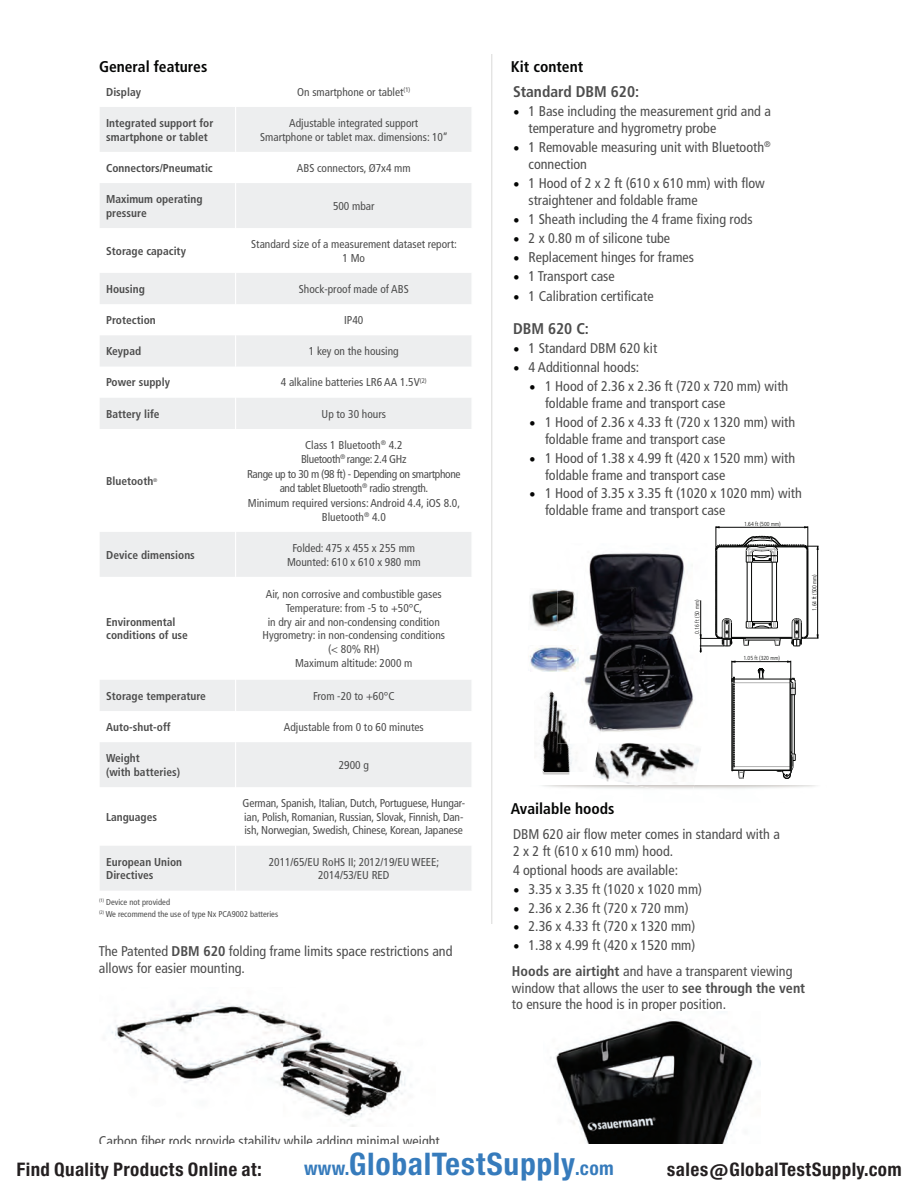
<style>
.page{position:relative;width:918px;height:1188px;background:#fff}
.page>*{position:absolute;margin:0;border:0;box-sizing:border-box;transform-origin:0 0}
.t1{font:29.7px "Europa Gro Nr 2 SBOP Bol Con";letter-spacing:.02em;color:#367bbc}
.t2{font:17.85px "Europa Gro Nr 2 SBOP Bol Con";letter-spacing:.02em;color:#231f20}
.t3{font:700 condensed 15.45px "Frutiger LT Std";color:#040504}
.t4{font:700 condensed 15.45px "Frutiger LT Std";color:#4d4d4d}
.t5{font:condensed 14.1px/17px "Frutiger LT Std";color:#4d4d4d}
.t6{font:condensed 11.4px/13.6px "Frutiger LT Std";color:#4d4d4d;text-align:center}
.t7{font:700 condensed 11.4px/13.6px "Frutiger LT Std";color:#4d4d4d}
.t8{font:condensed 11.4px/13.6px "Frutiger LT Std";letter-spacing:-.03em;color:#4d4d4d;text-align:center}
.t9{font:condensed 8.4px/12.1px "Frutiger LT Std";color:#4d4d4d}
.t10{font:300 condensed 5.85px "Frutiger LT Std";color:#040504}
.s1{font-weight:700}
.s2{font-family:"Minion Pro";font-stretch:normal;font-size:16.95px;color:#040504}
.s3{font-size:18.3px}
</style>
<div class="page">
<svg style="left:100px;top:107px;width:371px;height:784px"></svg>
<hr style="left:235px;top:107px;width:1px;height:45px;background:#fff">
<hr style="left:235px;top:152px;width:1px;height:31px;background:#fff">
<hr style="left:235px;top:183px;width:1px;height:45px;background:#fff">
<hr style="left:235px;top:228px;width:1px;height:45px;background:#fff">
<hr style="left:235px;top:273px;width:1px;height:31px;background:#fff">
<hr style="left:235px;top:304px;width:1px;height:31px;background:#fff">
<hr style="left:235px;top:335px;width:1px;height:32px;background:#fff">
<hr style="left:235px;top:367px;width:1px;height:31px;background:#fff">
<hr style="left:235px;top:398px;width:1px;height:31px;background:#fff">
<hr style="left:235px;top:429px;width:1px;height:103px;background:#fff">
<hr style="left:235px;top:532px;width:1px;height:45px;background:#fff">
<hr style="left:235px;top:577px;width:1px;height:103px;background:#fff">
<hr style="left:235px;top:680px;width:1px;height:31px;background:#fff">
<hr style="left:235px;top:711px;width:1px;height:31px;background:#fff">
<hr style="left:235px;top:742px;width:1px;height:45px;background:#fff">
<hr style="left:235px;top:787px;width:1px;height:59px;background:#fff">
<hr style="left:235px;top:846px;width:1px;height:45px;background:#fff">
<hr style="left:491px;top:54px;width:1px;height:870px;background:#dadad8">
<img style="left:550px;top:1018px;width:210px;height:126px">
<img style="left:111px;top:1000px;width:294px;height:126px">
<img style="left:529px;top:589px;width:28px;height:42px">
<img style="left:542px;top:772px;width:28px;height:3px">
<img style="left:540px;top:691px;width:37px;height:81px">
<img style="left:542px;top:694px;width:28px;height:78px">
<img style="left:528px;top:646px;width:29px;height:19px">
<img style="left:531px;top:649px;width:26px;height:22px">
<img style="left:557px;top:553px;width:143px;height:161px">
<img style="left:557px;top:694px;width:13px;height:4px">
<img style="left:570px;top:714px;width:7px;height:29px">
<img style="left:557px;top:698px;width:13px;height:45px">
<svg style="left:542px;top:671px;width:33px;height:1px"></svg>
<img style="left:584px;top:554px;width:109px;height:178px">
<img style="left:618px;top:751px;width:81px;height:33px">
<img style="left:594px;top:743px;width:95px;height:35px">
<img style="left:601px;top:727px;width:28px;height:5px">
<svg style="left:700px;top:526px;width:119px;height:253px"></svg>
<hr style="left:700px;top:638px;width:46px;height:1px;background:#040504">
<p class="t3" style="left:99px;top:60px;width:110px">General features</p>
<p class="t7" style="left:106px;top:85px;width:36px">Display</p>
<p class="t6" style="left:297px;top:85px;width:115px">On smartphone or tablet<sup>(1)</sup></p>
<p class="t7" style="left:106px;top:117px;width:109px">Integrated support for smartphone or tablet</p>
<p class="t6" style="left:260px;top:117px;width:189px">Adjustable integrated support<br>Smartphone or tablet max. dimensions: 10’’</p>
<p class="t7" style="left:106px;top:162px;width:108px">Connectors/Pneumatic</p>
<p class="t6" style="left:297px;top:161px;width:115px">ABS connectors, Ø7x4 mm</p>
<p class="t7" style="left:106px;top:193px;width:98px">Maximum operating pressure</p>
<p class="t6" style="left:333px;top:200px;width:43px">500 mbar</p>
<p class="t7" style="left:106px;top:245px;width:81px">Storage capacity</p>
<p class="t6" style="left:251px;top:238px;width:207px">Standard size of a measurement dataset report:<br>1 Mo</p>
<p class="t7" style="left:106px;top:283px;width:40px">Housing</p>
<p class="t6" style="left:299px;top:283px;width:111px">Shock-proof made of ABS</p>
<p class="t7" style="left:106px;top:314px;width:51px">Protection</p>
<p class="t6" style="left:344px;top:314px;width:21px">IP40</p>
<p class="t7" style="left:106px;top:345px;width:37px">Keypad</p>
<p class="t6" style="left:309px;top:345px;width:92px">1 key on the housing</p>
<p class="t7" style="left:106px;top:376px;width:65px">Power supply</p>
<p class="t6" style="left:281px;top:376px;width:148px">4 alkaline batteries LR6 AA 1.5V<sup>(2)</sup></p>
<p class="t7" style="left:106px;top:407px;width:55px">Battery life</p>
<p class="t6" style="left:322px;top:407px;width:66px">Up to 30 hours</p>
<p class="t7" style="left:106px;top:475px;width:53px">Bluetooth<sup>®</sup></p>
<p class="t8" style="left:301px;top:439px;width:107px">Class 1 Bluetooth<sup>®</sup> 4.2<br>Bluetooth<sup>®</sup> range: 2.4 GHz</p>
<p class="t8" style="left:247px;top:468px;width:215px">Range up to 30 m (98 ft) - Depending on smartphone and tablet Bluetooth<sup>®</sup> radio strength.</p>
<p class="t6" style="left:248px;top:497px;width:214px">Minimum required versions: Android 4.4, iOS 8.0,<br>Bluetooth<sup>®</sup> 4.0</p>
<p class="t7" style="left:106px;top:548px;width:90px">Device dimensions</p>
<p class="t6" style="left:287px;top:542px;width:135px">Folded: 475 x 455 x 255 mm<br>Mounted: 610 x 610 x 980 mm</p>
<p class="t7" style="left:106px;top:616px;width:83px">Environmental conditions of use</p>
<p class="t6" style="left:262px;top:588px;width:184px">Air, non corrosive and combustible gases<br>Temperature: from -5 to +50°C,<br>in dry air and non-condensing condition<br>Hygrometry: in non-condensing conditions (&lt; 80% RH)<br>Maximum altitude: 2000 m</p>
<p class="t7" style="left:106px;top:689px;width:101px">Storage temperature</p>
<p class="t6" style="left:313px;top:689px;width:83px">From -20 to +60°C</p>
<p class="t7" style="left:106px;top:721px;width:66px">Auto-shut-off</p>
<p class="t6" style="left:284px;top:721px;width:141px">Adjustable from 0 to 60 minutes</p>
<p class="t7" style="left:106px;top:752px;width:76px">Weight<br>(with batteries)</p>
<p class="t6" style="left:339px;top:759px;width:32px">2900 g</p>
<p class="t7" style="left:106px;top:811px;width:52px">Languages</p>
<p class="t6" style="left:243px;top:797px;width:224px;text-align:left">German, Spanish, Italian, Dutch, Portuguese, Hungar&shy;ian, Polish, Romanian, Russian, Slovak, Finnish, Dan&shy;ish, Norwegian, Swedish, Chinese, Korean, Japanese</p>
<p class="t7" style="left:106px;top:855px;width:78px">European Union<br>Directives</p>
<p class="t6" style="left:269px;top:855px;width:172px">2011/65/EU RoHS II; 2012/19/EU WEEE;<br>2014/53/EU RED</p>
<p class="t9" style="left:99px;top:896px;width:181px"><sup>(1)</sup> Device not provided<br><sup>(2)</sup> We recommend the use of type Nx PCA9002 batteries</p>
<p class="t5" style="left:99px;top:943px;width:355px">The Patented <span class="s1">DBM 620</span> folding frame limits space restrictions and allows for easier mounting.</p>
<p class="t3" style="left:511px;top:60px;width:74px">Kit content</p>
<p class="t4" style="left:513px;top:85px;width:128px">Standard DBM 620:</p>
<p class="t5" style="left:529px;top:104px;width:244px;text-indent:-16px"><span class="s2">•</span> 1 Base including the measurement grid and a temperature and hygrometry probe</p>
<p class="t5" style="left:529px;top:139px;width:244px;text-indent:-16px"><span class="s2">•</span> 1 Removable measuring unit with Bluetooth<sup>® </sup>connection</p>
<p class="t5" style="left:529px;top:175px;width:238px;text-indent:-16px"><span class="s2">•</span> 1 Hood of 2 x 2 ft (610 x 610 mm) with flow straightener and foldable frame</p>
<p class="t5" style="left:513px;top:211px;width:241px"><span class="s2">•</span> 1 Sheath including the 4 frame fixing rods</p>
<p class="t5" style="left:513px;top:230px;width:159px"><span class="s2">•</span> 2 x 0.80 m of silicone tube</p>
<p class="t5" style="left:513px;top:249px;width:183px"><span class="s2">•</span> Replacement hinges for frames</p>
<p class="t5" style="left:513px;top:268px;width:103px"><span class="s2">•</span> 1 Transport case</p>
<p class="t5" style="left:513px;top:289px;width:142px"><span class="s2">•</span> 1 Calibration certificate</p>
<p class="t4" style="left:513px;top:322px;width:78px">DBM 620 C:</p>
<p class="t5" style="left:513px;top:340px;width:146px"><span class="s2">•</span> 1 Standard DBM 620 kit</p>
<p class="t5" style="left:513px;top:359px;width:128px"><span class="s2">•</span> 4 Additionnal hoods:</p>
<p class="t5" style="left:545px;top:378px;width:245px;text-indent:-16px"><span class="s2">•</span> 1 Hood of 2.36 x 2.36 ft (720 x 720 mm) with foldable frame and transport case</p>
<p class="t5" style="left:545px;top:414px;width:252px;text-indent:-16px"><span class="s2">•</span> 1 Hood of 2.36 x 4.33 ft (720 x 1320 mm) with foldable frame and transport case</p>
<p class="t5" style="left:545px;top:450px;width:252px;text-indent:-16px"><span class="s2">•</span> 1 Hood of 1.38 x 4.99 ft (420 x 1520 mm) with foldable frame and transport case</p>
<p class="t5" style="left:545px;top:486px;width:258px;text-indent:-16px"><span class="s2">•</span> 1 Hood of 3.35 x 3.35 ft (1020 x 1020 mm) with foldable frame and transport case</p>
<p class="t10" style="left:695px;top:634px;width:35px;rotate:-90deg">0.16 ft (50 mm)</p>
<p class="t10" style="left:744px;top:521px;width:38px">1.64 ft (500 mm)</p>
<p class="t10" style="left:743px;top:656px;width:38px">1.05 ft (320 mm)</p>
<p class="t10" style="left:812px;top:611px;width:38px;rotate:-90deg">1.64 ft (500 mm)</p>
<p class="t3" style="left:539px;top:802px;width:71px">lbl h d</p>
<p class="t3" style="left:511px;top:802px;width:105px">Avai a e oo s</p>
<p class="t5" style="left:513px;top:826px;width:268px">DBM 620 air flow meter comes in standard with a<br>2 x 2 ft (610 x 610 mm) hood.</p>
<p class="t5" style="left:513px;top:862px;width:167px">4 optional hoods are available:</p>
<p class="t5" style="left:513px;top:881px;width:191px"><span class="s2">•</span> 3.35 x 3.35 ft (1020 x 1020 mm)</p>
<p class="t5" style="left:513px;top:900px;width:177px"><span class="s2">•</span> 2.36 x 2.36 ft (720 x 720 mm)</p>
<p class="t5" style="left:513px;top:919px;width:184px"><span class="s2">•</span> 2.36 x 4.33 ft (720 x 1320 mm)</p>
<p class="t5" style="left:513px;top:938px;width:184px"><span class="s2">•</span> 1.38 x 4.99 ft (420 x 1520 mm)</p>
<p class="t5" style="left:512px;top:963px;width:295px"><span class="s1">Hoods are airtight</span> and have a transparent viewing window that allows the user to <span class="s1">see through the vent </span>to ensure the hood is in proper position.</p>
<p class="t5" style="left:99px;top:1133px;width:346px">Carbon fiber rods provide stability while adding minimal weight.</p>
<p class="t2" style="left:16px;top:1159px;width:247px">Find Quality Products Online at:</p>
<h1 class="t1" style="left:304px;top:1147px;width:311px"><span class="s3">www.</span>GlobalTestSupply<span class="s3">.com</span></h1>
<p class="t2" style="left:667px;top:1159px;width:236px">sales@GlobalTestSupply.com</p>
</div>
